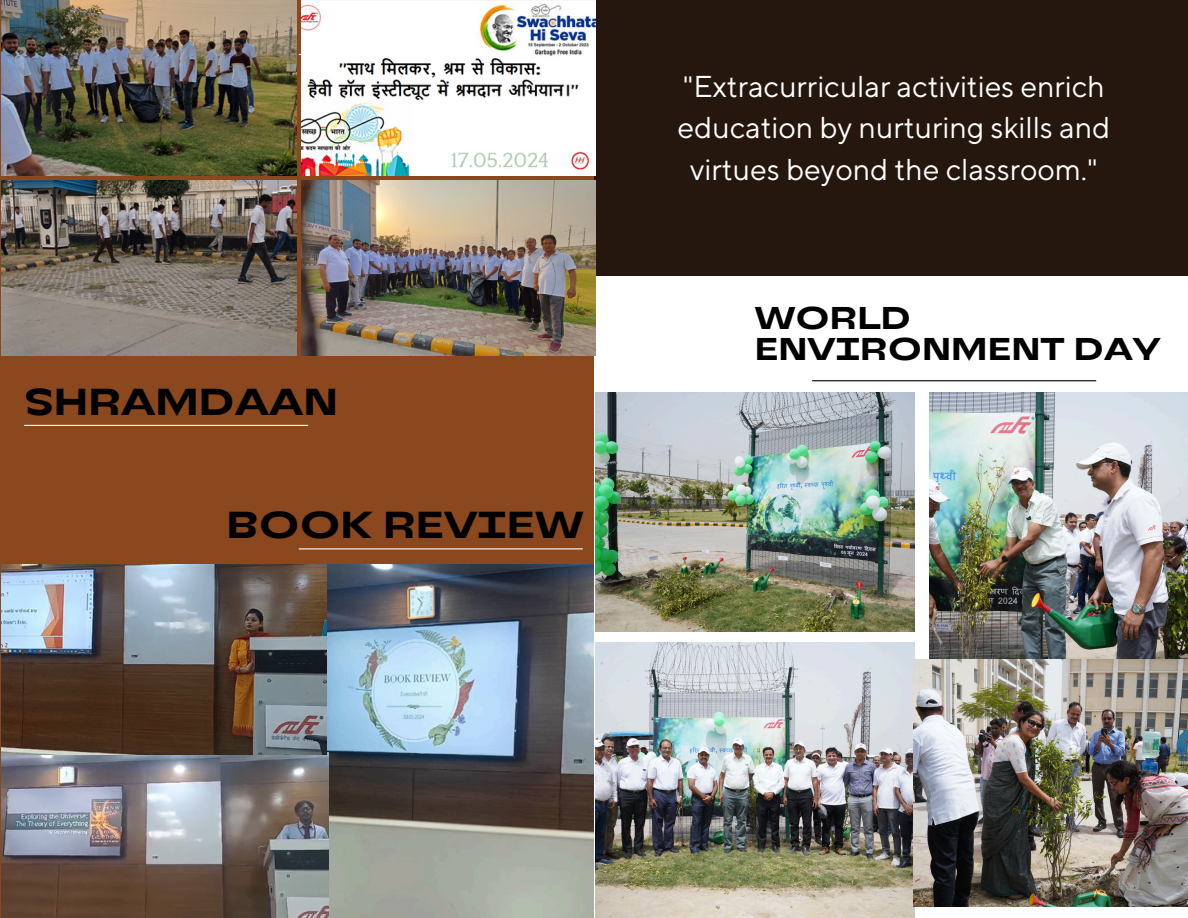
<style>
.page{position:relative;width:1188px;height:918px;background:#fff}
.page>*{position:absolute;margin:0;border:0;box-sizing:border-box;transform-origin:0 0}
.t1{font:700 37.5px "TT Runs";color:#000}
.t2{font:700 31.5px/31.5px "TT Runs";color:#000}
.t3{font:30px/41.7px "TT Norms Pro";color:#fff;text-align:center}
</style>
<div class="page">
<div style="left:559px;top:0;width:629px;height:276px;background:#25170e"></div>
<div style="left:0;top:0;width:594px;height:918px;background:#8b471e"></div>
<hr style="left:299px;top:54px;width:284px;height:1px;background:#fff">
<img style="left:2px;top:0;width:295px;height:176px">
<img style="left:301px;top:0;width:295px;height:176px">
<img style="left:2px;top:180px;width:295px;height:176px">
<img style="left:301px;top:180px;width:295px;height:176px">
<img style="left:2px;top:564px;width:592px;height:354px">
<img style="left:596px;top:393px;width:318px;height:238px">
<img style="left:930px;top:393px;width:258px;height:266px">
<img style="left:596px;top:643px;width:318px;height:275px">
<img style="left:914px;top:659px;width:274px;height:248px">
<hr style="left:24px;top:425px;width:284px;height:1px;background:#fff">
<hr style="left:299px;top:548px;width:284px;height:1px;background:#fff">
<hr style="left:812px;top:380px;width:284px;height:1px;background:#000">
<h1 class="t1" style="left:24px;top:378px;width:316px">SHRAMDAAN</h1>
<h1 class="t1" style="left:226px;top:500px;width:359px">BOOK REVIEW</h1>
<p class="t3" style="left:678px;top:66px;width:434px">"Extracurricular activities enrich education by nurturing skills and virtues beyond the classroom."</p>
<p class="t2" style="left:755px;top:303px;width:407px">WORLD<br>ENVIRONMENT DAY</p>
</div>
